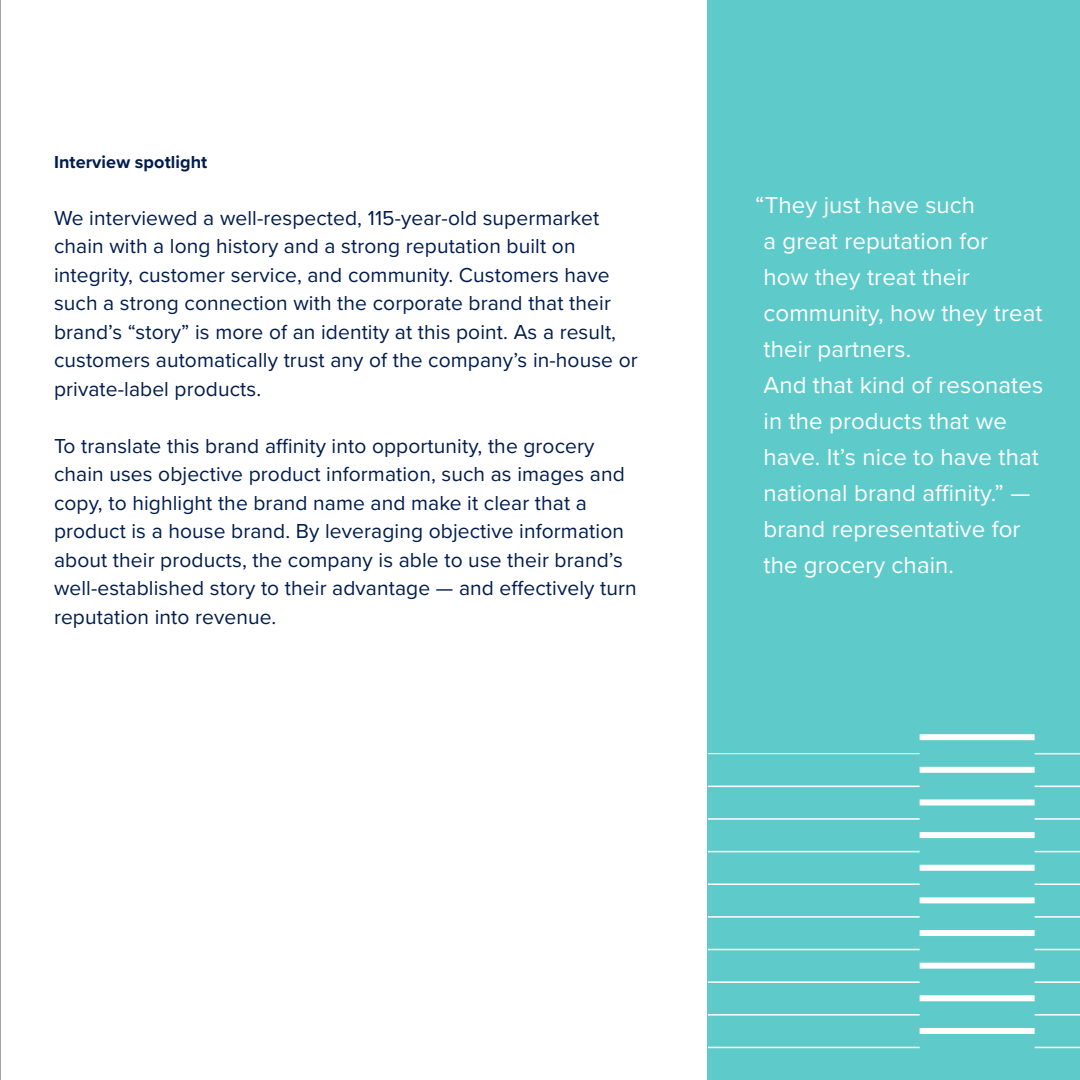
<style>
.page{position:relative;width:1080px;height:1080px;background:#fff}
.page>*{position:absolute;margin:0;border:0;box-sizing:border-box;transform-origin:0 0}
.t1{font:24px/36px "Proxima Nova";letter-spacing:.005em;color:#fff}
.t2{font:21px/28.5px "Proxima Nova";letter-spacing:.005em;color:#001c4e}
.t3{font:700 18px "Proxima Nova";letter-spacing:.005em;color:#001c4e}
</style>
<div class="page">
<div style="left:708px;top:0;width:372px;height:1080px;background:#5ecbca"></div>
<hr style="left:0;top:0;width:1px;height:1080px;background:#3d495c">
<hr style="left:708px;top:753px;width:212px;height:1px;background:#fff">
<hr style="left:708px;top:786px;width:212px;height:1px;background:#fff">
<hr style="left:708px;top:818px;width:212px;height:2px;background:#fff">
<hr style="left:708px;top:851px;width:212px;height:1px;background:#fff">
<hr style="left:708px;top:884px;width:212px;height:1px;background:#fff">
<hr style="left:708px;top:916px;width:212px;height:2px;background:#fff">
<hr style="left:708px;top:949px;width:212px;height:1px;background:#fff">
<hr style="left:708px;top:981px;width:212px;height:2px;background:#fff">
<hr style="left:708px;top:1014px;width:212px;height:2px;background:#fff">
<hr style="left:708px;top:1047px;width:212px;height:1px;background:#fff">
<div style="left:920px;top:734px;width:115px;height:6px;background:#fff"></div>
<div style="left:920px;top:767px;width:115px;height:6px;background:#fff"></div>
<div style="left:920px;top:799px;width:115px;height:6px;background:#fff"></div>
<div style="left:920px;top:832px;width:115px;height:6px;background:#fff"></div>
<div style="left:920px;top:865px;width:115px;height:6px;background:#fff"></div>
<div style="left:920px;top:897px;width:115px;height:6px;background:#fff"></div>
<div style="left:920px;top:930px;width:115px;height:6px;background:#fff"></div>
<div style="left:920px;top:963px;width:115px;height:6px;background:#fff"></div>
<div style="left:920px;top:995px;width:115px;height:6px;background:#fff"></div>
<div style="left:920px;top:1028px;width:115px;height:6px;background:#fff"></div>
<hr style="left:1035px;top:753px;width:45px;height:1px;background:#fff">
<hr style="left:1035px;top:786px;width:45px;height:1px;background:#fff">
<hr style="left:1035px;top:818px;width:45px;height:2px;background:#fff">
<hr style="left:1035px;top:851px;width:45px;height:1px;background:#fff">
<hr style="left:1035px;top:884px;width:45px;height:1px;background:#fff">
<hr style="left:1035px;top:916px;width:45px;height:2px;background:#fff">
<hr style="left:1035px;top:949px;width:45px;height:1px;background:#fff">
<hr style="left:1035px;top:981px;width:45px;height:2px;background:#fff">
<hr style="left:1035px;top:1014px;width:45px;height:2px;background:#fff">
<hr style="left:1035px;top:1047px;width:45px;height:1px;background:#fff">
<p class="t3" style="left:54px;top:148px;width:155px">Interview spotlight</p>
<p class="t2" style="left:54px;top:203px;width:585px">We interviewed a well-respected, 115-year-old supermarket chain with a long history and a strong reputation built on integrity, customer service, and community. Customers have such a strong connection with the corporate brand that their brand’s “story” is more of an identity at this point. As a result, customers automatically trust any of the company’s in-house or private-label products.</p>
<p class="t2" style="left:54px;top:431px;width:584px">To translate this brand affinity into opportunity, the grocery chain uses objective product information, such as images and copy, to highlight the brand name and make it clear that a product is a house brand. By leveraging objective information about their products, the company is able to use their brand’s well-established story to their advantage — and effectively turn reputation into revenue.</p>
<p class="t1" style="left:764px;top:186px;width:281px;text-indent:-8px">“They just have such<br>a great reputation for<br>how they treat their community, how they treat their partners.<br>And that kind of resonates in the products that we have. It’s nice to have that national brand affinity.” — brand representative for the grocery chain.</p>
</div>
